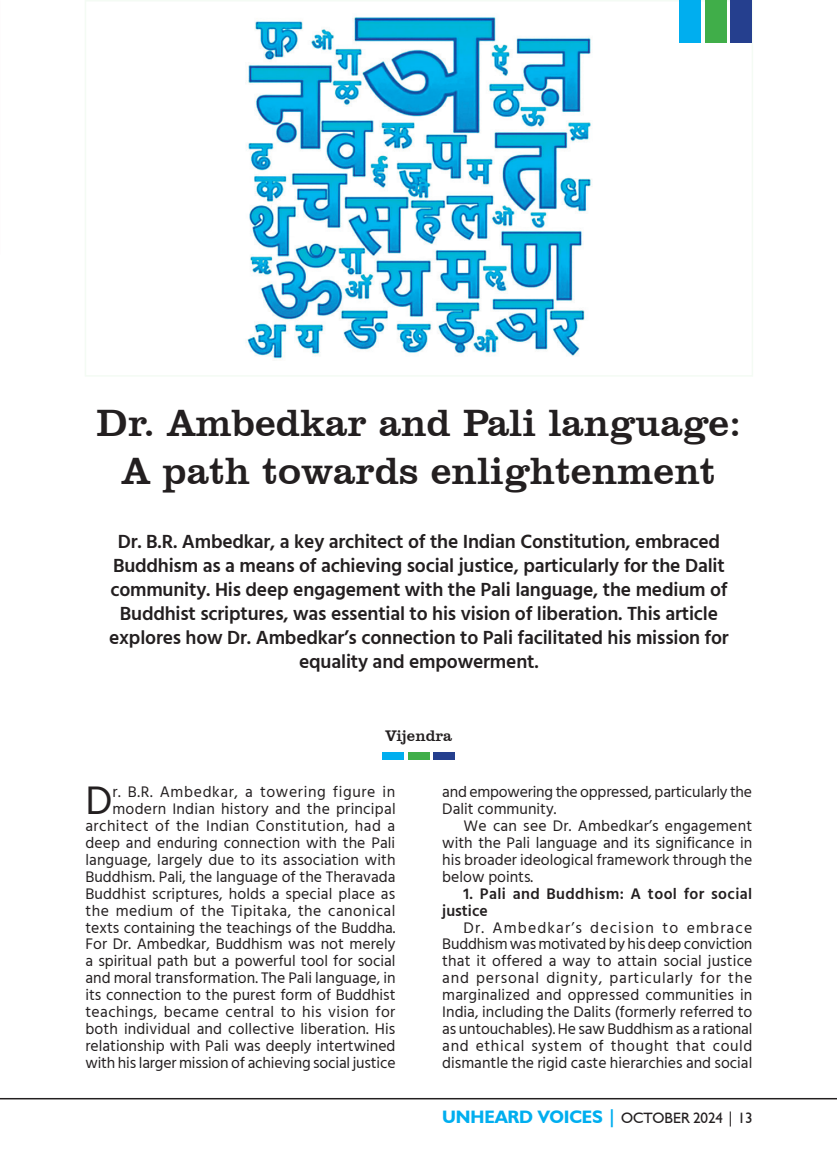
<style>
.page{position:relative;width:837px;height:1161px;background:#fff}
.page>*{position:absolute;margin:0;border:0;box-sizing:border-box;transform-origin:0 0}
.DROP_CAP{font:40.95px "Hind";color:#231f20}
.First{font:39px/48.2px "Clarendon BT";color:#231f20;text-align:center}
.First-2{font:600 19.5px/24px "Hind";letter-spacing:-.01em;color:#231f20;text-align:center}
.t1{font:700 18px "Humanist 521 BT";letter-spacing:-.005em;color:#00aeef}
.DROP_CAP-2{font:15.75px/17px "Hind";color:#231f20;text-align:justify}
.DROP_CAP-3{font:600 15.75px/17px "Hind";letter-spacing:.025em;color:#231f20}
.First-3{font:15.75px "Clarendon BT";color:#231f20}
.s1{font-weight:400;font-size:15px;color:#231f20}
</style>
<div class="page">
<div style="left:383px;top:753px;width:21px;height:7px;background:#00aeef"></div>
<div style="left:408px;top:753px;width:22px;height:7px;background:#40ae49"></div>
<div style="left:434px;top:753px;width:21px;height:7px;background:#253f8e"></div>
<img style="left:246px;top:3px;width:485px;height:356px">
<div style="left:85px;top:0;width:668px;height:377px;border:2px solid #f4fbf4"></div>
<div style="left:680px;top:0;width:21px;height:43px;background:#00aeef"></div>
<div style="left:705px;top:0;width:21px;height:43px;background:#40ae49"></div>
<div style="left:731px;top:0;width:21px;height:43px;background:#253f8e"></div>
<hr style="left:0;top:1098px;width:837px;height:1px;background:#231f20">
<p class="First" style="left:96px;top:398px;width:647px">Dr. Ambedkar and Pali language:<br>A path towards enlightenment</p>
<p class="First-2" style="left:109px;top:530px;width:621px">Dr. B.R. Ambedkar, a key architect of the Indian Constitution, embraced Buddhism as a means of achieving social justice, particularly for the Dalit community. His deep engagement with the Pali language, the medium of Buddhist scriptures, was essential to his vision of liberation. This article explores how Dr. Ambedkar’s connection to Pali facilitated his mission for equality and empowerment.</p>
<p class="First-3" style="left:386px;top:725px;width:68px">Vijendra</p>
<p class="DROP_CAP-2" style="left:85px;top:784px;width:312px;text-align:right">r. B.R. Ambedkar, a towering figure in modern Indian history and the principal architect of the Indian Constitution, had a deep and enduring connection with the Pali language, largely due to its association with Buddhism. Pali, the language of the Theravada Buddhist scriptures, holds a special place as the medium of the Tipitaka, the canonical texts containing the teachings of the Buddha.<br>For Dr. Ambedkar, Buddhism was not merely a spiritual path but a powerful tool for social and moral transformation. The Pali language, in its connection to the purest form of Buddhist teachings, became central to his vision for both individual and collective liberation. His relationship with Pali was deeply intertwined with his larger mission of achieving social justice</p>
<p class="DROP_CAP-2" style="left:442px;top:784px;width:311px">and empowering the oppressed, particularly the<br>Dalit community.</p>
<p class="DROP_CAP" style="left:85px;top:773px;width:29px">D</p>
<p class="DROP_CAP-2" style="left:442px;top:818px;width:312px;text-indent:21px">We can see Dr. Ambedkar’s engagement with the Pali language and its significance in his broader ideological framework through the below points.</p>
<p class="DROP_CAP-3" style="left:442px;top:886px;width:312px;text-indent:21px">1. Pali and Buddhism: A tool for social justice</p>
<p class="DROP_CAP-2" style="left:442px;top:920px;width:312px;text-indent:21px">Dr. Ambedkar’s decision to embrace Buddhism was motivated by his deep conviction that it offered a way to attain social justice and personal dignity, particularly for the marginalized and oppressed communities in India, including the Dalits (formerly referred to as untouchables). He saw Buddhism as a rational and ethical system of thought that could dismantle the rigid caste hierarchies and social</p>
<p class="t1" style="left:442px;top:1106px;width:312px">UNHEARD VOICES | <span class="s1">OCTOBER 2024 | 13</span></p>
</div>
